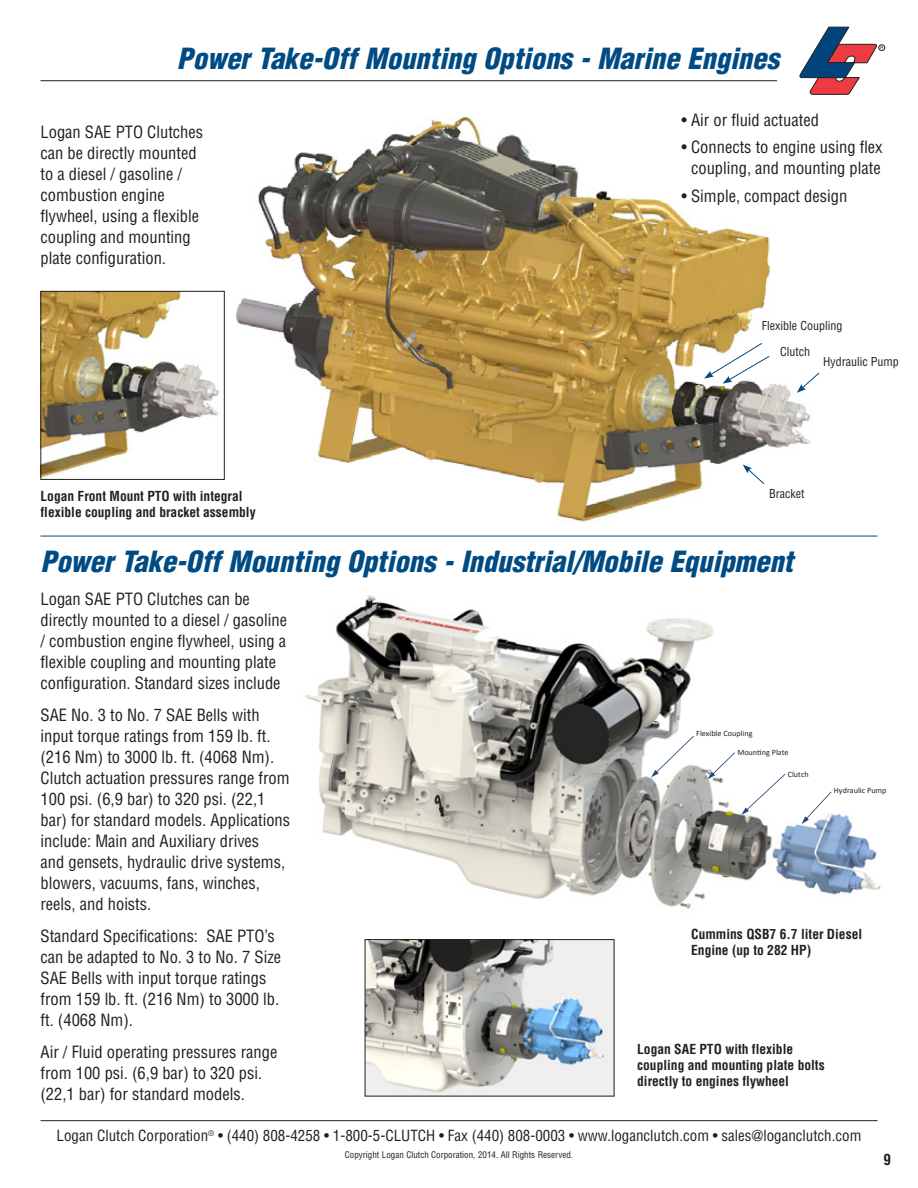
<style>
.page{position:relative;width:918px;height:1188px;background:#fff}
.page>*{position:absolute;margin:0;border:0;box-sizing:border-box;transform-origin:0 0}
.t1{font:italic 900 condensed 28.5px "Helvetica";color:#004b84}
.t2{font:condensed 16.5px/21px "Helvetica";color:#231f20}
.t3{font:condensed 15px "Helvetica";color:#231f20}
.t4{font:700 condensed 15px "Helvetica";color:#231f20}
.t5{font:700 condensed 13.5px/16.2px "Helvetica";color:#231f20}
.t6{font:condensed 12px "Helvetica";color:#231f20}
.t7{font:condensed 9px "Helvetica";color:#231f20}
.t8{font:8.1px "Calibri";color:#231f20}
</style>
<div class="page">
<hr style="left:40px;top:80px;width:737px;height:1px;background:#231f20">
<hr style="left:40px;top:1120px;width:838px;height:1px;background:#231f20">
<div style="left:878px;top:44px;width:7px;height:7px;border:1px solid #231f20;border-radius:50%"></div>
<svg style="left:799px;top:27px;width:84px;height:64px"></svg>
<img style="left:208px;top:91px;width:649px;height:445px">
<img style="left:305px;top:595px;width:576px;height:314px">
<svg style="left:651px;top:736px;width:43px;height:41px"></svg>
<svg style="left:708px;top:752px;width:27px;height:27px"></svg>
<svg style="left:741px;top:774px;width:44px;height:41px"></svg>
<svg style="left:802px;top:792px;width:29px;height:32px"></svg>
<svg style="left:743px;top:465px;width:22px;height:20px"></svg>
<svg style="left:704px;top:342px;width:66px;height:42px"></svg>
<svg style="left:797px;top:372px;width:23px;height:21px"></svg>
<img style="left:367px;top:941px;width:245px;height:153px">
<div style="left:365px;top:939px;width:249px;height:157px;border:1px solid #231f20"></div>
<img style="left:43px;top:293px;width:180px;height:185px">
<div style="left:41px;top:291px;width:184px;height:189px;border:1px solid #231f20"></div>
<hr style="left:40px;top:536px;width:838px;height:1px;background:#004b84">
<p class="t1" style="left:177px;top:41px;width:604px">Power Take-Off Mounting Options - Marine Engines</p>
<p class="t2" style="left:40px;top:122px;width:164px">Logan SAE PTO Clutches can be directly mounted to a diesel / gasoline / combustion engine flywheel, using a flexible coupling and mounting plate configuration.</p>
<p class="t5" style="left:40px;top:488px;width:217px">Logan Front Mount PTO with integral flexible coupling and bracket assembly</p>
<p class="t2" style="left:681px;top:109px;width:139px">• Air or fluid actuated</p>
<p class="t2" style="left:681px;top:137px;width:203px;text-align:center">• Connects to engine using flex coupling, and mounting plate</p>
<p class="t2" style="left:681px;top:186px;width:167px">• Simple, compact design</p>
<p class="t6" style="left:762px;top:318px;width:82px">Flexible Coupling</p>
<p class="t6" style="left:780px;top:344px;width:31px">Clutch</p>
<p class="t6" style="left:823px;top:354px;width:77px">Hydraulic Pump</p>
<p class="t6" style="left:769px;top:486px;width:37px">Bracket</p>
<p class="t1" style="left:40px;top:543px;width:754px">Power Take-Off Mounting Options - Industrial/Mobile Equipment</p>
<p class="t2" style="left:40px;top:589px;width:248px">Logan SAE PTO Clutches can be directly mounted to a diesel / gasoline / combustion engine flywheel, using a flexible coupling and mounting plate configuration. Standard sizes include</p>
<p class="t2" style="left:40px;top:704px;width:251px">SAE No. 3 to No. 7 SAE Bells with input torque ratings from 159 lb. ft. (216 Nm) to 3000 lb. ft. (4068 Nm).<br>Clutch actuation pressures range from 100 psi. (6,9 bar) to 320 psi. (22,1 bar) for standard models. Applications include: Main and Auxiliary drives<br>and gensets, hydraulic drive systems, blowers, vacuums, fans, winches, reels, and hoists.</p>
<p class="t2" style="left:40px;top:925px;width:242px">Standard Specifications: SAE PTO’s can be adapted to No. 3 to No. 7 Size<br>SAE Bells with input torque ratings from 159 lb. ft. (216 Nm) to 3000 lb. ft. (4068 Nm).</p>
<p class="t2" style="left:40px;top:1041px;width:238px">Air / Fluid operating pressures range from 100 psi. (6,9 bar) to 320 psi. (22,1 bar) for standard models.</p>
<p class="t8" style="left:696px;top:728px;width:58px">Flexible Coupling</p>
<p class="t8" style="left:737px;top:748px;width:53px">Mounting Plate</p>
<p class="t8" style="left:788px;top:769px;width:22px">Clutch</p>
<p class="t8" style="left:834px;top:786px;width:54px">Hydraulic Pump</p>
<p class="t5" style="left:691px;top:926px;width:173px">Cummins QSB7 6.7 liter Diesel<br>Engine (up to 282 HP)</p>
<p class="t5" style="left:637px;top:1041px;width:189px">Logan SAE PTO with flexible coupling and mounting plate bolts directly to engines flywheel</p>
<p class="t3" style="left:57px;top:1127px;width:806px">Logan Clutch Corporation<sup>®</sup> • (440) 808-4258 • 1-800-5-CLUTCH • Fax (440) 808-0003 • www.loganclutch.com • sales@loganclutch.com</p>
<p class="t7" style="left:345px;top:1149px;width:230px">Copyright Logan Clutch Corporation, 2014. All Rights Reserved.</p>
<p class="t4" style="left:884px;top:1150px;width:9px">9</p>
</div>
